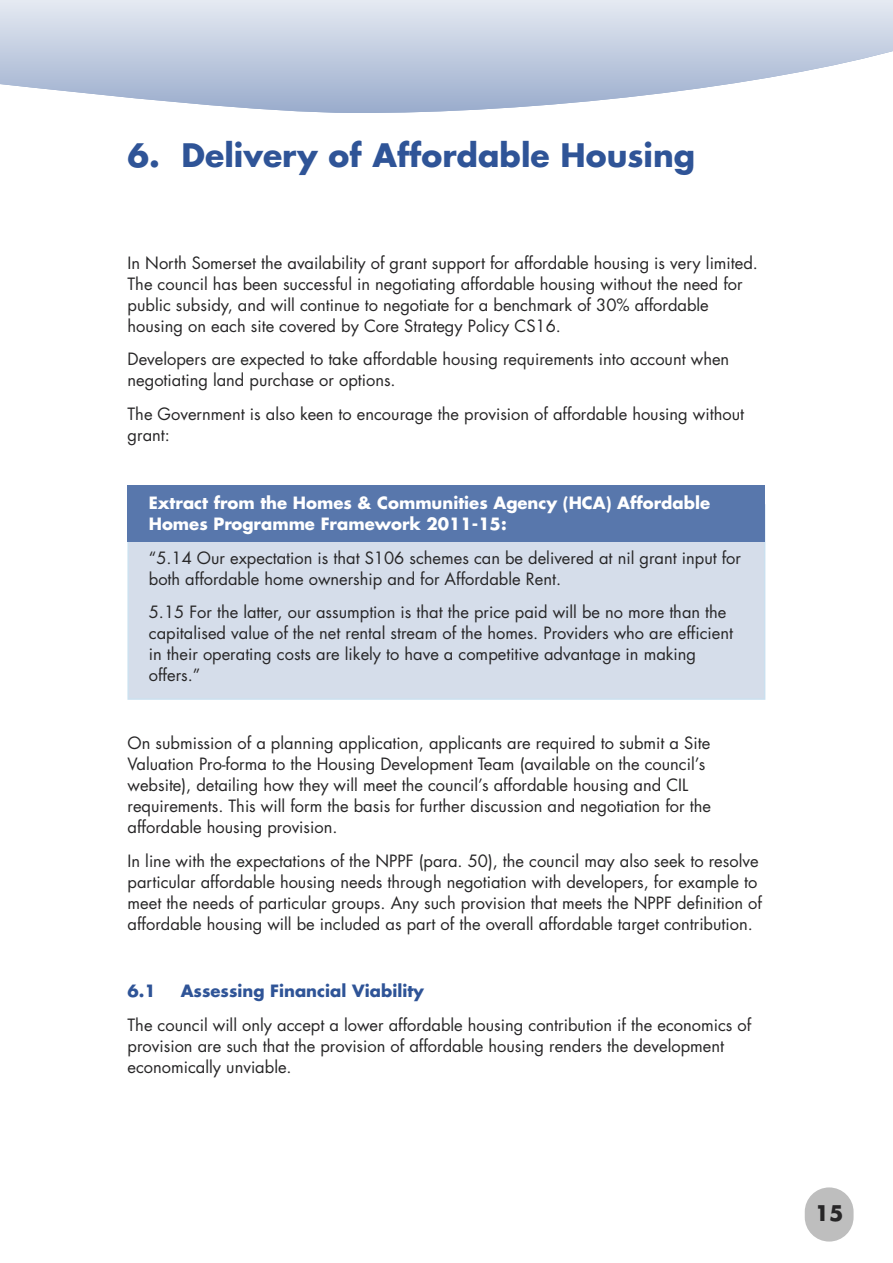
<style>
.page{position:relative;width:893px;height:1263px;background:#fff}
.page>*{position:absolute;margin:0;border:0;box-sizing:border-box;transform-origin:0 0}
.t1{font:700 31.5px "Futura LT";color:#2f5497}
.t2{font:700 21px "Futura LT";color:#272627}
.t3{font:16.5px/21px "Futura LT";color:#272627}
.t4{font:700 16.5px/21px "Futura LT";color:#fff}
.t5{font:700 16.5px "Futura LT";color:#2f5497}
</style>
<div class="page">
<div style="left:129px;top:506px;width:635px;height:192px;background:#d5ddea"></div>
<div style="left:127px;top:504px;width:638px;height:196px;border:2px solid #cbe0ef"></div>
<div style="left:128px;top:486px;width:637px;height:56px;background:#5877ac"></div>
<div style="left:805px;top:1187px;width:48px;height:54px;background:#bebebe;border-radius:24px"></div>
<svg style="left:0;top:0;width:893px;height:113px;background:#ccd5e5"></svg>
<h1 class="t1" style="left:128px;top:141px;width:569px">6. Delivery of Affordable Housing</h1>
<p class="t3" style="left:128px;top:254px;width:632px">In North Somerset the availability of grant support for affordable housing is very limited.<br>The council has been successful in negotiating affordable housing without the need for public subsidy, and will continue to negotiate for a benchmark of 30% affordable housing on each site covered by Core Strategy Policy CS16.</p>
<p class="t3" style="left:128px;top:350px;width:603px">Developers are expected to take affordable housing requirements into account when negotiating land purchase or options.</p>
<p class="t3" style="left:128px;top:405px;width:618px">The Government is also keen to encourage the provision of affordable housing without grant:</p>
<p class="t4" style="left:149px;top:493px;width:563px">Extract from the Homes &amp; Communities Agency (HCA) Affordable<br>Homes Programme Framework 2011-15:</p>
<p class="t3" style="left:149px;top:548px;width:594px">“5.14 Our expectation is that S106 schemes can be delivered at nil grant input for both affordable home ownership and for Affordable Rent.</p>
<p class="t3" style="left:149px;top:603px;width:586px">5.15 For the latter, our assumption is that the price paid will be no more than the capitalised value of the net rental stream of the homes. Providers who are efficient in their operating costs are likely to have a competitive advantage in making offers.”</p>
<p class="t3" style="left:128px;top:734px;width:585px">On submission of a planning application, applicants are required to submit a Site Valuation Pro-forma to the Housing Development Team (available on the council’s website), detailing how they will meet the council’s affordable housing and CIL requirements. This will form the basis for further discussion and negotiation for the affordable housing provision.</p>
<p class="t3" style="left:128px;top:851px;width:636px">In line with the expectations of the NPPF (para. 50), the council may also seek to resolve particular affordable housing needs through negotiation with developers, for example to meet the needs of particular groups. Any such provision that meets the NPPF definition of affordable housing will be included as part of the overall affordable target contribution.</p>
<p class="t5" style="left:128px;top:983px;width:30px">6.1</p>
<p class="t5" style="left:181px;top:983px;width:245px">Assessing Financial Viability</p>
<p class="t3" style="left:128px;top:1016px;width:625px">The council will only accept a lower affordable housing contribution if the economics of provision are such that the provision of affordable housing renders the development economically unviable.</p>
<p class="t2" style="left:815px;top:1203px;width:30px">15</p>
</div>
